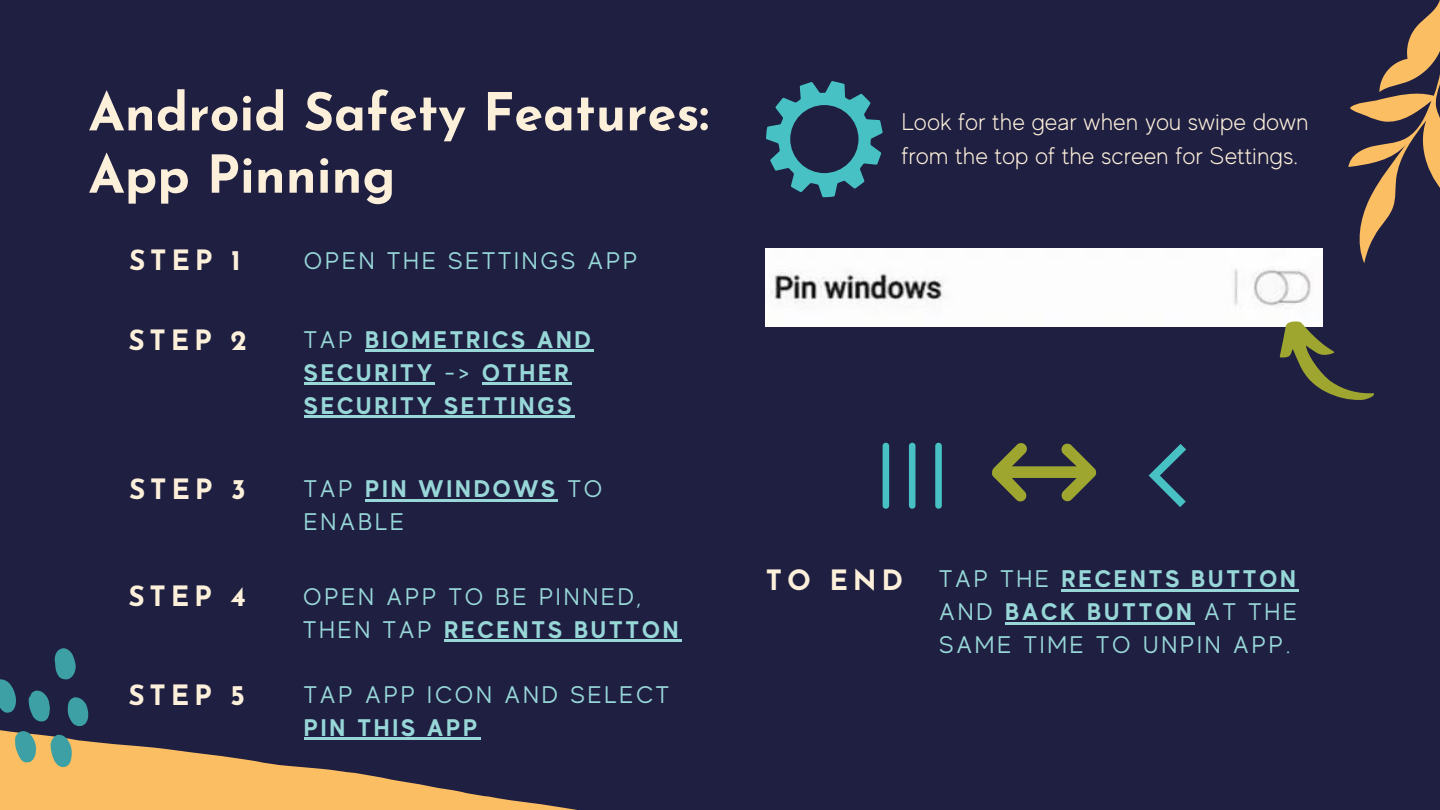
<style>
.page{position:relative;width:1440px;height:810px;background:#1f1f41}
.page>*{position:absolute;margin:0;border:0;box-sizing:border-box;transform-origin:0 0}
.t1{font:700 52.1px/62.3px "Josefin Sans";color:#fdf0da}
.t2{font:700 28px "Josefin Sans";letter-spacing:.17em;color:#fdf0da}
.t3{font:24px/33px "MADE Evolve Sans";letter-spacing:.12em;color:#97d7d8}
.t4{font:300 24px/33.3px "MADE Evolve Sans";color:#fdf0da}
.t5{font:700 24px/33px "MADE Evolve Sans";letter-spacing:.12em;color:#97d7d8}
.s1{font-weight:400}
.s2{font-weight:700}
</style>
<div class="page">
<svg style="left:0;top:288px;width:942px;height:522px"></svg>
<svg style="left:1348px;top:0;width:92px;height:263px"></svg>
<svg style="left:0;top:679px;width:16px;height:34px"></svg>
<svg style="left:29px;top:691px;width:21px;height:31px"></svg>
<svg style="left:55px;top:648px;width:21px;height:32px"></svg>
<svg style="left:68px;top:697px;width:20px;height:29px"></svg>
<svg style="left:15px;top:731px;width:21px;height:32px"></svg>
<svg style="left:50px;top:735px;width:22px;height:32px"></svg>
<svg style="left:766px;top:81px;width:117px;height:116px"></svg>
<img style="left:766px;top:249px;width:556px;height:77px">
<svg style="left:1267px;top:316px;width:107px;height:84px"></svg>
<svg style="left:883px;top:443px;width:6px;height:66px"></svg>
<svg style="left:909px;top:443px;width:7px;height:66px"></svg>
<svg style="left:935px;top:443px;width:7px;height:66px"></svg>
<svg style="left:1149px;top:444px;width:37px;height:63px"></svg>
<svg style="left:992px;top:443px;width:104px;height:58px"></svg>
<hr style="left:365px;top:350px;width:229px;height:2px;background:#97d7d8">
<hr style="left:304px;top:383px;width:131px;height:2px;background:#97d7d8">
<hr style="left:482px;top:383px;width:89px;height:2px;background:#97d7d8">
<hr style="left:304px;top:416px;width:270px;height:2px;background:#97d7d8">
<hr style="left:444px;top:639px;width:237px;height:3px;background:#97d7d8">
<hr style="left:365px;top:499px;width:193px;height:2px;background:#97d7d8">
<hr style="left:304px;top:738px;width:176px;height:2px;background:#97d7d8">
<hr style="left:1061px;top:589px;width:238px;height:2px;background:#97d7d8">
<hr style="left:1005px;top:622px;width:190px;height:2px;background:#97d7d8">
<p class="t1" style="left:88px;top:86px;width:622px">Android Safety Features:<br>App Pinning</p>
<p class="t2" style="left:129px;top:249px;width:113px">STEP 1</p>
<p class="t3" style="left:304px;top:244px;width:335px">OPEN THE SETTINGS APP</p>
<p class="t2" style="left:128px;top:329px;width:120px">STEP 2</p>
<p class="t5" style="left:304px;top:323px;width:288px"><span class="s1">TAP</span> BIOMETRICS AND<br>SECURITY <span class="s1">-&gt;</span> OTHER<br>SECURITY SETTINGS</p>
<p class="t2" style="left:129px;top:478px;width:118px">STEP 3</p>
<p class="t3" style="left:304px;top:473px;width:300px">TAP <span class="s2">PIN WINDOWS</span> TO<br>ENABLE</p>
<p class="t2" style="left:128px;top:585px;width:119px">STEP 4</p>
<p class="t3" style="left:303px;top:580px;width:377px">OPEN APP TO BE PINNED,<br>THEN TAP <span class="s2">RECENTS BUTTON</span></p>
<p class="t2" style="left:128px;top:684px;width:118px">STEP 5</p>
<p class="t3" style="left:304px;top:679px;width:367px">TAP APP ICON AND SELECT<br><span class="s2">PIN THIS APP</span></p>
<p class="t4" style="left:901px;top:105px;width:409px">Look for the gear when you swipe down from the top of the screen for Settings.</p>
<p class="t2" style="left:766px;top:569px;width:139px">TO END</p>
<p class="t3" style="left:939px;top:563px;width:359px;text-align:justify">TAP THE <span class="s2">RECENTS BUTTON </span>AND <span class="s2">BACK BUTTON</span> AT THE SAME TIME TO UNPIN APP.</p>
</div>
